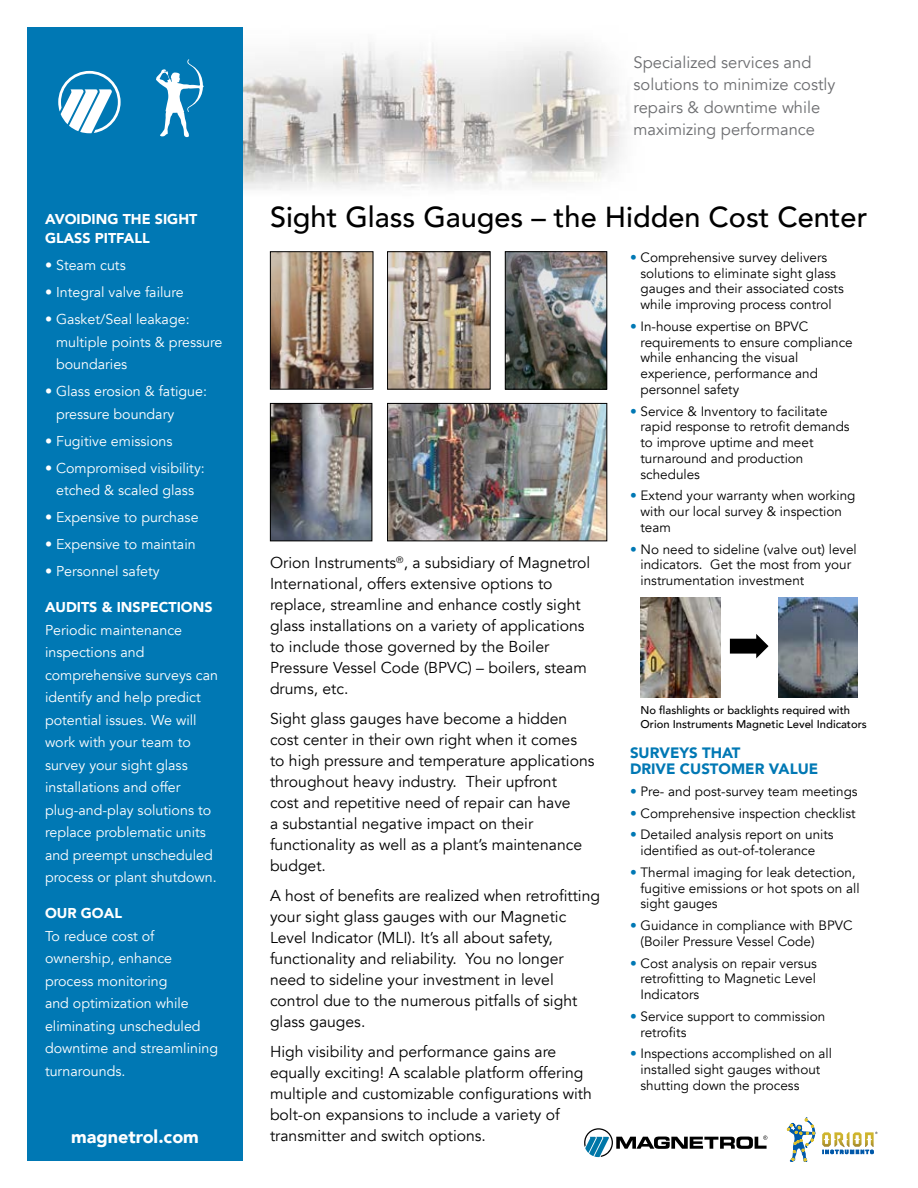
<style>
.page{position:relative;width:918px;height:1188px;background:#fff}
.page>*{position:absolute;margin:0;border:0;box-sizing:border-box;transform-origin:0 0}
.t1{font:500 28.8px "Avenir";color:#000}
.t2{font:900 18px "Avenir";color:#fff}
.t3{font:16.5px/22.5px "Avenir";color:#6d6e71}
.t4{font:15.75px/21px "Avenir";color:#000}
.t5{font:900 15px/16.5px "Avenir";color:#0078b4}
.t6{font:14.25px/22.5px "Avenir";color:#fff}
.t7{font:900 14.25px/19.5px "Avenir";color:#fff}
.t8{font:13.5px/15.8px "Avenir";color:#000}
.t9{font:500 11.25px/14.2px "Avenir";color:#000}
.s1{color:#0078b4}
</style>
<div class="page">
<img style="left:243px;top:42px;width:385px;height:148px">
<svg style="left:584px;top:1128px;width:183px;height:29px"></svg>
<div style="left:27px;top:27px;width:216px;height:1134px;background:#0078b4"></div>
<svg style="left:58px;top:71px;width:63px;height:62px"></svg>
<img style="left:640px;top:597px;width:80px;height:101px">
<img style="left:778px;top:597px;width:80px;height:101px">
<img style="left:272px;top:253px;width:99px;height:135px">
<div style="left:270px;top:251px;width:103px;height:139px;border:1px solid #000"></div>
<img style="left:507px;top:253px;width:98px;height:135px">
<div style="left:505px;top:251px;width:102px;height:139px;border:1px solid #000"></div>
<img style="left:272px;top:405px;width:98px;height:134px">
<div style="left:270px;top:403px;width:102px;height:138px;border:1px solid #000"></div>
<img style="left:389px;top:405px;width:216px;height:134px">
<div style="left:387px;top:403px;width:220px;height:138px;border:1px solid #000"></div>
<img style="left:389px;top:253px;width:100px;height:135px">
<div style="left:387px;top:251px;width:104px;height:139px;border:1px solid #000"></div>
<svg style="left:156px;top:59px;width:48px;height:78px"></svg>
<svg style="left:786px;top:1118px;width:30px;height:44px"></svg>
<svg style="left:822px;top:1132px;width:55px;height:22px"></svg>
<p class="t7" style="left:45px;top:208px;width:154px">AVOIDING THE SIGHT<br>GLASS PITFALL</p>
<p class="t6" style="left:45px;top:254px;width:82px">• Steam cuts</p>
<p class="t6" style="left:45px;top:281px;width:140px">• Integral valve failure</p>
<p class="t6" style="left:56px;top:308px;width:168px;text-indent:-11px">• Gasket/Seal leakage: multiple points &amp; pressure boundaries</p>
<p class="t6" style="left:56px;top:380px;width:152px;text-indent:-11px">• Glass erosion &amp; fatigue: pressure boundary</p>
<p class="t6" style="left:45px;top:430px;width:129px">• Fugitive emissions</p>
<p class="t6" style="left:45px;top:457px;width:161px;text-align:center">• Compromised visibility: etched &amp; scaled glass</p>
<p class="t6" style="left:45px;top:506px;width:155px">• Expensive to purchase</p>
<p class="t6" style="left:45px;top:533px;width:152px">• Expensive to maintain</p>
<p class="t6" style="left:45px;top:560px;width:116px">• Personnel safety</p>
<p class="t7" style="left:45px;top:597px;width:169px">AUDITS &amp; INSPECTIONS</p>
<p class="t6" style="left:45px;top:619px;width:175px">Periodic maintenance inspections and comprehensive surveys can identify and help predict potential issues. We will work with your team to survey your sight glass installations and offer plug-and-play solutions to replace problematic units and preempt unscheduled process or plant shutdown.</p>
<p class="t7" style="left:45px;top:903px;width:79px">OUR GOAL</p>
<p class="t6" style="left:45px;top:925px;width:175px">To reduce cost of ownership, enhance process monitoring<br>and optimization while eliminating unscheduled downtime and streamlining turnarounds.</p>
<h2 class="t2" style="left:71px;top:1121px;width:129px">magnetrol.com</h2>
<p class="t3" style="left:634px;top:51px;width:203px">Specialized services and solutions to minimize costly repairs &amp; downtime while maximizing performance</p>
<h1 class="t1" style="left:270px;top:192px;width:599px">Sight Glass Gauges – the Hidden Cost Center</h1>
<p class="t4" style="left:270px;top:552px;width:322px">Orion Instruments<sup>®</sup>, a subsidiary of Magnetrol International, offers extensive options to replace, streamline and enhance costly sight glass installations on a variety of applications to include those governed by the Boiler Pressure Vessel Code (BPVC) – boilers, steam drums, etc.</p>
<p class="t4" style="left:270px;top:708px;width:326px">Sight glass gauges have become a hidden cost center in their own right when it comes to high pressure and temperature applications throughout heavy industry. Their upfront<br>cost and repetitive need of repair can have<br>a substantial negative impact on their functionality as well as a plant’s maintenance budget.</p>
<p class="t4" style="left:270px;top:885px;width:332px">A host of benefits are realized when retrofitting your sight glass gauges with our Magnetic Level Indicator (MLI). It’s all about safety, functionality and reliability. You no longer need to sideline your investment in level control due to the numerous pitfalls of sight glass gauges.</p>
<p class="t4" style="left:270px;top:1041px;width:323px">High visibility and performance gains are equally exciting! A scalable platform offering multiple and customizable configurations with bolt-on expansions to include a variety of transmitter and switch options.</p>
<p class="t8" style="left:641px;top:250px;width:205px;text-indent:-11px"><span class="s1">•</span> Comprehensive survey delivers solutions to eliminate sight glass gauges and their associated costs while improving process control</p>
<p class="t8" style="left:641px;top:319px;width:214px;text-indent:-11px"><span class="s1">•</span> In-house expertise on BPVC requirements to ensure compliance while enhancing the visual experience, performance and personnel safety</p>
<p class="t8" style="left:641px;top:403px;width:211px;text-indent:-11px"><span class="s1">•</span> Service &amp; Inventory to facilitate rapid response to retrofit demands to improve uptime and meet turnaround and production schedules</p>
<p class="t8" style="left:641px;top:488px;width:216px;text-indent:-11px"><span class="s1">•</span> Extend your warranty when working with our local survey &amp; inspection team</p>
<p class="t8" style="left:641px;top:541px;width:218px;text-indent:-11px"><span class="s1">•</span> No need to sideline (valve out) level indicators. Get the most from your instrumentation investment</p>
<p class="t9" style="left:640px;top:702px;width:228px">No flashlights or backlights required with<br>Orion Instruments Magnetic Level Indicators</p>
<p class="t5" style="left:630px;top:744px;width:190px">SURVEYS THAT<br>DRIVE CUSTOMER VALUE</p>
<p class="t8" style="left:630px;top:784px;width:229px"><span class="s1">•</span> Pre- and post-survey team meetings</p>
<p class="t8" style="left:630px;top:805px;width:227px"><span class="s1">•</span> Comprehensive inspection checklist</p>
<p class="t8" style="left:630px;top:827px;width:205px;text-align:center"><span class="s1">•</span> Detailed analysis report on units identified as out-of-tolerance</p>
<p class="t8" style="left:641px;top:865px;width:221px;text-indent:-11px"><span class="s1">•</span> Thermal imaging for leak detection, fugitive emissions or hot spots on all sight gauges</p>
<p class="t8" style="left:641px;top:918px;width:214px;text-indent:-11px"><span class="s1">•</span> Guidance in compliance with BPVC (Boiler Pressure Vessel Code)</p>
<p class="t8" style="left:641px;top:955px;width:178px;text-align:justify;text-indent:-11px"><span class="s1">•</span> Cost analysis on repair versus retrofitting to Magnetic Level Indicators</p>
<p class="t8" style="left:641px;top:1009px;width:186px;text-indent:-11px"><span class="s1">•</span> Service support to commission retrofits</p>
<p class="t8" style="left:641px;top:1046px;width:193px;text-indent:-11px"><span class="s1">•</span> Inspections accomplished on all installed sight gauges without shutting down the process</p>
</div>
